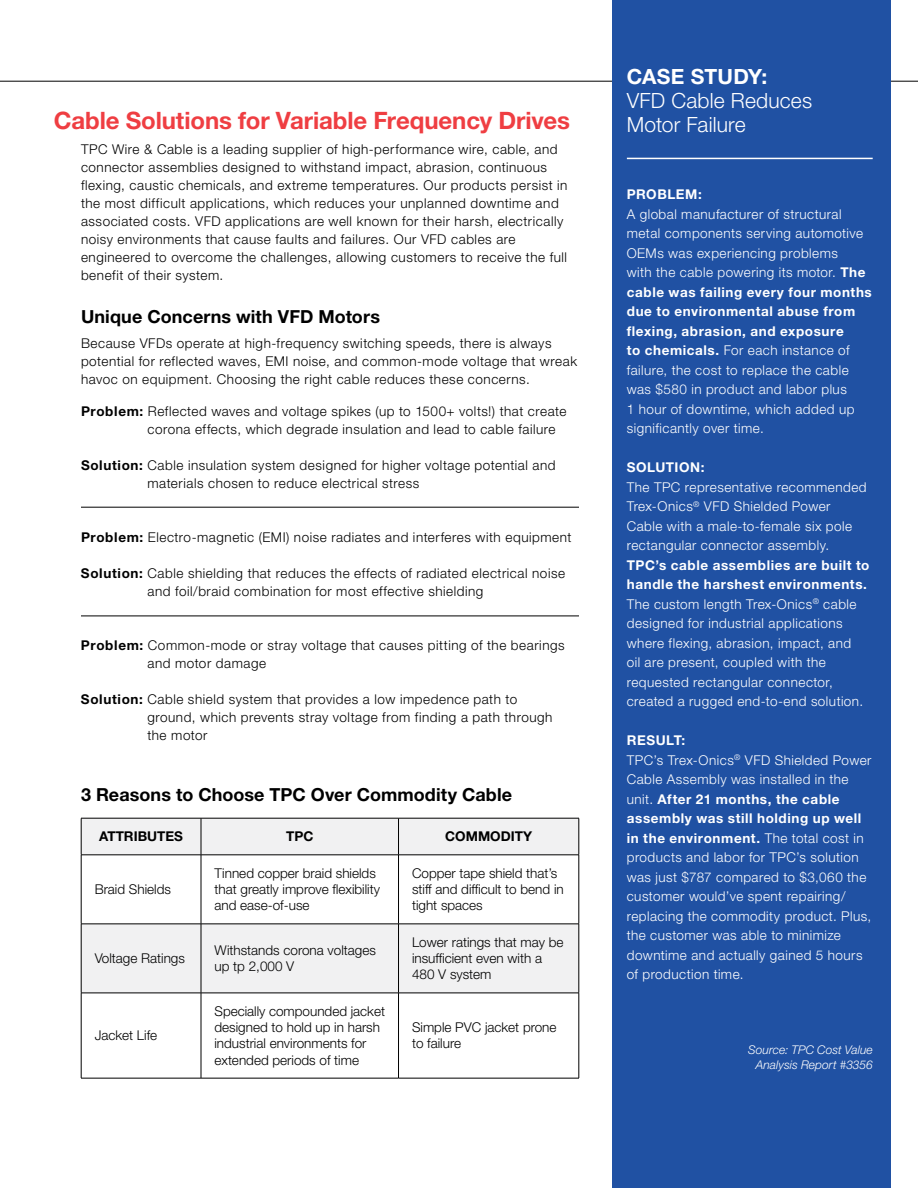
<style>
.page{position:relative;width:918px;height:1188px;background:#fff}
.page>*{position:absolute;margin:0;border:0;box-sizing:border-box;transform-origin:0 0}
.t1{font:700 24px "Helvetica Neue LT Std";letter-spacing:-.005em;color:#ef3e42}
.t2{font:300 21px/24px "Helvetica Neue LT Std";letter-spacing:.01em;color:#fff}
.t3{font:700 21px "Helvetica Neue LT Std";letter-spacing:.01em;color:#fff}
.t4{font:700 18px "Helvetica Neue LT Std";letter-spacing:.005em;color:#000}
.t5{font:300 13.5px/18px "Helvetica Neue LT Std";letter-spacing:.04em;color:#000}
.t6{font:300 13.5px/19.5px "Helvetica Neue LT Std";letter-spacing:.035em;color:#fff}
.t7{font:300 13.5px/16.2px "Helvetica Neue LT Std";color:#000}
.t8{font:700 13.5px "Helvetica Neue LT Std";color:#000}
.t9{font:700 13.5px "Helvetica Neue LT Std";letter-spacing:.04em;color:#fff}
.t10{font:italic 300 12px/15px "Helvetica Neue LT Std";color:#fff;text-align:right}
.s1{font-weight:700}
</style>
<div class="page">
<hr style="left:0;top:81px;width:918px;height:1px;background:#000">
<div style="left:612px;top:0;width:279px;height:1188px;background:#2051a3"></div>
<hr style="left:627px;top:158px;width:246px;height:1px;background:#fff">
<svg style="left:82px;top:819px;width:497px;height:174px;fill:#f1f1f2"></svg>
<hr style="left:81px;top:818px;width:120px;height:1px;background:#000">
<hr style="left:81px;top:818px;width:1px;height:37px;background:#000">
<hr style="left:201px;top:818px;width:198px;height:1px;background:#000">
<hr style="left:201px;top:818px;width:1px;height:37px;background:#000">
<hr style="left:399px;top:818px;width:180px;height:1px;background:#000">
<hr style="left:398px;top:818px;width:1px;height:37px;background:#000">
<hr style="left:579px;top:818px;width:1px;height:37px;background:#000">
<hr style="left:81px;top:855px;width:120px;height:1px;background:#000">
<hr style="left:81px;top:855px;width:1px;height:69px;background:#000">
<hr style="left:201px;top:855px;width:198px;height:1px;background:#000">
<hr style="left:201px;top:855px;width:1px;height:69px;background:#000">
<hr style="left:399px;top:855px;width:180px;height:1px;background:#000">
<hr style="left:398px;top:855px;width:1px;height:69px;background:#000">
<hr style="left:579px;top:855px;width:1px;height:69px;background:#000">
<hr style="left:81px;top:924px;width:120px;height:1px;background:#000">
<hr style="left:81px;top:924px;width:1px;height:69px;background:#000">
<hr style="left:201px;top:924px;width:198px;height:1px;background:#000">
<hr style="left:201px;top:924px;width:1px;height:69px;background:#000">
<hr style="left:399px;top:924px;width:180px;height:1px;background:#000">
<hr style="left:398px;top:924px;width:1px;height:69px;background:#000">
<hr style="left:579px;top:924px;width:1px;height:69px;background:#000">
<hr style="left:81px;top:993px;width:120px;height:1px;background:#000">
<hr style="left:81px;top:993px;width:1px;height:85px;background:#000">
<hr style="left:201px;top:993px;width:198px;height:1px;background:#000">
<hr style="left:201px;top:993px;width:1px;height:85px;background:#000">
<hr style="left:399px;top:993px;width:180px;height:1px;background:#000">
<hr style="left:398px;top:993px;width:1px;height:85px;background:#000">
<hr style="left:579px;top:993px;width:1px;height:85px;background:#000">
<hr style="left:81px;top:1078px;width:120px;height:1px;background:#000">
<hr style="left:201px;top:1078px;width:198px;height:1px;background:#000">
<hr style="left:399px;top:1078px;width:180px;height:1px;background:#000">
<hr style="left:81px;top:507px;width:498px;height:1px;background:#000">
<hr style="left:81px;top:616px;width:498px;height:1px;background:#000">
<h1 class="t1" style="left:54px;top:105px;width:518px">Cable Solutions for Variable Frequency Drives</h1>
<p class="t5" style="left:81px;top:140px;width:488px">TPC Wire &amp; Cable is a leading supplier of high-performance wire, cable, and connector assemblies designed to withstand impact, abrasion, continuous flexing, caustic chemicals, and extreme temperatures. Our products persist in the most difficult applications, which reduces your unplanned downtime and associated costs. VFD applications are well known for their harsh, electrically noisy environments that cause faults and failures. Our VFD cables are engineered to overcome the challenges, allowing customers to receive the full benefit of their system.</p>
<h3 class="t4" style="left:81px;top:306px;width:301px">Unique Concerns with VFD Motors</h3>
<p class="t5" style="left:81px;top:334px;width:498px">Because VFDs operate at high-frequency switching speeds, there is always potential for reflected waves, EMI noise, and common-mode voltage that wreak havoc on equipment. Choosing the right cable reduces these concerns.</p>
<p class="t5" style="left:147px;top:402px;width:421px;text-indent:-66px"><span class="s1">Problem:</span> Reflected waves and voltage spikes (up to 1500+ volts!) that create corona effects, which degrade insulation and lead to cable failure</p>
<p class="t5" style="left:147px;top:456px;width:410px;text-indent:-66px"><span class="s1">Solution:</span> Cable insulation system designed for higher voltage potential and materials chosen to reduce electrical stress</p>
<p class="t5" style="left:81px;top:528px;width:492px"><span class="s1">Problem:</span> Electro-magnetic (EMI) noise radiates and interferes with equipment</p>
<p class="t5" style="left:147px;top:564px;width:419px;text-indent:-66px"><span class="s1">Solution:</span> Cable shielding that reduces the effects of radiated electrical noise and foil/braid combination for most effective shielding</p>
<p class="t5" style="left:147px;top:636px;width:419px;text-indent:-66px"><span class="s1">Problem:</span> Common-mode or stray voltage that causes pitting of the bearings and motor damage</p>
<p class="t5" style="left:147px;top:690px;width:407px;text-indent:-66px"><span class="s1">Solution:</span> Cable shield system that provides a low impedence path to ground, which prevents stray voltage from finding a path through the motor</p>
<h3 class="t4" style="left:81px;top:783px;width:433px">3 Reasons to Choose TPC Over Commodity Cable</h3>
<p class="t8" style="left:99px;top:828px;width:85px">ATTRIBUTES</p>
<p class="t8" style="left:286px;top:828px;width:29px">TPC</p>
<p class="t8" style="left:445px;top:828px;width:88px">COMMODITY</p>
<p class="t7" style="left:95px;top:881px;width:78px">Braid Shields</p>
<p class="t7" style="left:215px;top:865px;width:167px">Tinned copper braid shields that greatly improve flexibility and ease-of-use</p>
<p class="t7" style="left:412px;top:865px;width:153px">Copper tape shield that’s stiff and difficult to bend in tight spaces</p>
<p class="t7" style="left:95px;top:950px;width:92px">Voltage Ratings</p>
<p class="t7" style="left:215px;top:942px;width:163px">Withstands corona voltages up tp 2,000 V</p>
<p class="t7" style="left:412px;top:934px;width:153px">Lower ratings that may be insufficient even with a<br>480 V system</p>
<p class="t7" style="left:95px;top:1027px;width:64px">Jacket Life</p>
<p class="t7" style="left:215px;top:1003px;width:172px">Specially compounded jacket designed to hold up in harsh industrial environments for extended periods of time</p>
<p class="t7" style="left:412px;top:1019px;width:146px">Simple PVC jacket prone to failure</p>
<h2 class="t3" style="left:627px;top:64px;width:142px">CASE STUDY:</h2>
<h2 class="t2" style="left:627px;top:88px;width:187px">VFD Cable Reduces<br>Motor Failure</h2>
<p class="t9" style="left:627px;top:186px;width:77px">PROBLEM:</p>
<p class="t6" style="left:627px;top:204px;width:247px">A global manufacturer of structural metal components serving automotive OEMs was experiencing problems<br>with the cable powering its motor. <span class="s1">The cable was failing every four months due to environmental abuse from flexing, abrasion, and exposure<br>to chemicals.</span> For each instance of failure, the cost to replace the cable was $580 in product and labor plus<br>1 hour of downtime, which added up significantly over time.</p>
<p class="t9" style="left:627px;top:459px;width:79px">SOLUTION:</p>
<p class="t6" style="left:627px;top:477px;width:241px">The TPC representative recommended Trex-Onics<sup>®</sup> VFD Shielded Power Cable with a male-to-female six pole rectangular connector assembly.</p>
<p class="t6" style="left:627px;top:555px;width:244px"><span class="s1">TPC’s cable assemblies are built to handle the harshest environments.<br></span>The custom length Trex-Onics<sup>®</sup> cable designed for industrial applications where flexing, abrasion, impact, and<br>oil are present, coupled with the requested rectangular connector, created a rugged end-to-end solution.</p>
<p class="t6" style="left:627px;top:731px;width:246px"><span class="s1">RESULT:<br></span>TPC’s Trex-Onics<sup>®</sup> VFD Shielded Power<br>Cable Assembly was installed in the unit. <span class="s1">After 21 months, the cable assembly was still holding up well in the environment.</span> The total cost in products and labor for TPC’s solution was just $787 compared to $3,060 the customer would’ve spent repairing/ replacing the commodity product. Plus, the customer was able to minimize downtime and actually gained 5 hours of production time.</p>
<p class="t10" style="left:748px;top:1042px;width:126px">Source: TPC Cost Value<br>Analysis Report #3356</p>
</div>
